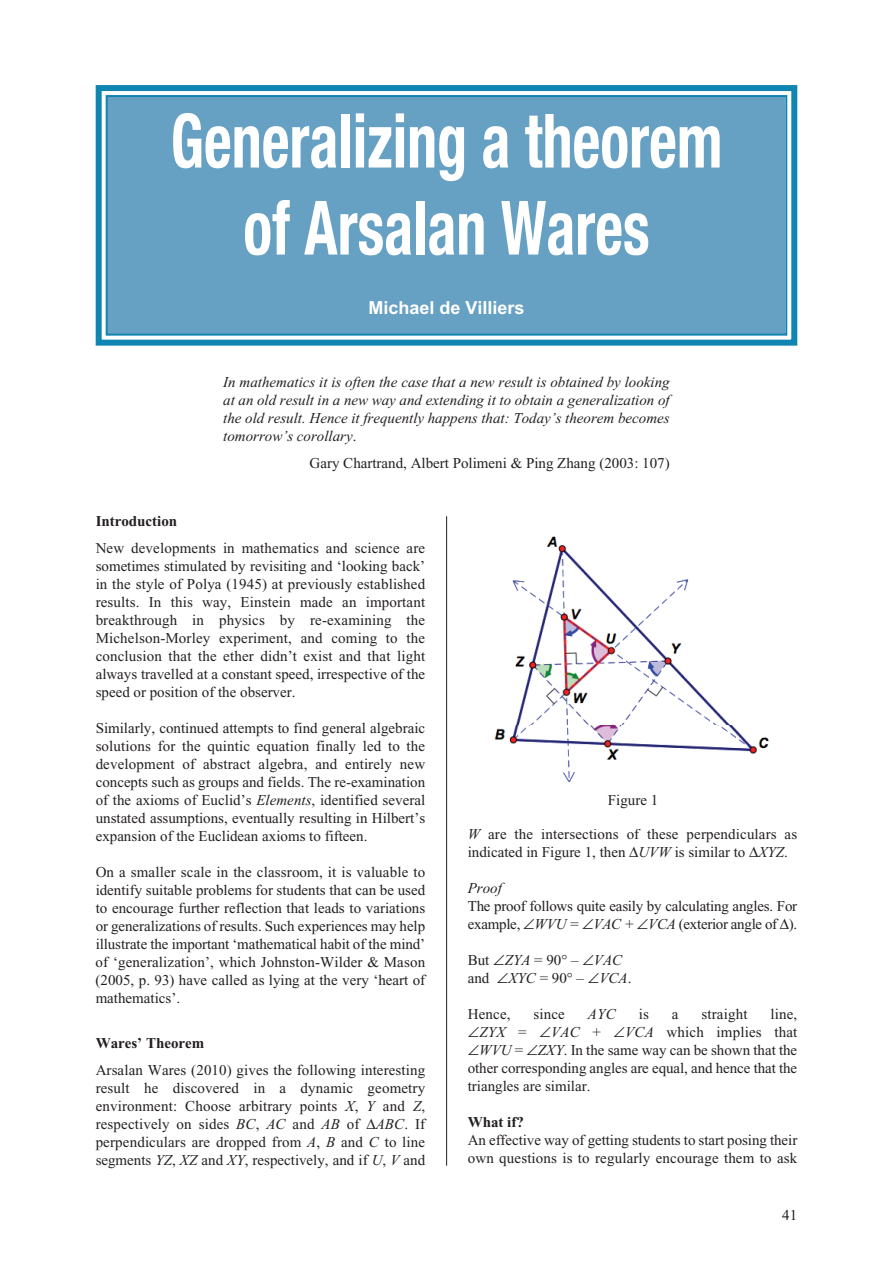
<style>
.page{position:relative;width:893px;height:1263px;background:#fff}
.page>*{position:absolute;margin:0;border:0;box-sizing:border-box;transform-origin:0 0}
.t1{font:700 condensed 75px/87px "Helvetica Neue";color:#fff;text-align:center;scale:.8 1}
.t2{font:700 18px "Arial";color:#fff}
.t3{font:15px/18px "Times New Roman";color:#231f20;text-align:justify}
.t4{font:italic 15px/18px "Times New Roman";color:#231f20;text-align:justify}
.t5{font:700 15px "Times New Roman";color:#231f20}
.s1{font-style:normal}
.s2{font-style:italic}
</style>
<div class="page">
<div style="left:108px;top:97px;width:677px;height:237px;background:#66a1c4"></div>
<div style="left:96px;top:85px;width:701px;height:261px;border:6px solid #1085b2"></div>
<div style="left:106px;top:95px;width:681px;height:241px;border:2px solid #1085b2"></div>
<hr style="left:446px;top:516px;width:1px;height:650px;background:#231f20">
<img style="left:494px;top:536px;width:275px;height:246px">
<h1 class="t1" style="left:171px;top:96px;width:691px">Generalizing a theorem of Arsalan Wares</h1>
<p class="t2" style="left:368px;top:296px;width:158px">Michael de Villiers</p>
<p class="t4" style="left:223px;top:373px;width:448px">In mathematics it is often the case that a new result is obtained by looking at an old result in a new way and extending it to obtain a generalization of the old result. Hence it frequently happens that: Today’s theorem becomes tomorrow’s corollary<span class="s1">.</span></p>
<p class="t3" style="left:310px;top:454px;width:362px">Gary Chartrand, Albert Polimeni &amp; Ping Zhang (2003: 107)</p>
<p class="t5" style="left:96px;top:513px;width:83px">Introduction</p>
<p class="t3" style="left:96px;top:539px;width:331px">New developments in mathematics and science are sometimes stimulated by revisiting and ‘looking back’ in the style of Polya (1945) at previously established results. In this way, Einstein made an important breakthrough in physics by re-examining the Michelson-Morley experiment, and coming to the conclusion that the ether didn’t exist and that light always travelled at a constant speed, irrespective of the speed or position of the observer.</p>
<p class="t3" style="left:96px;top:719px;width:331px">Similarly, continued attempts to find general algebraic solutions for the quintic equation finally led to the development of abstract algebra, and entirely new concepts such as groups and fields. The re-examination of the axioms of Euclid’s <span class="s2">Elements</span>, identified several unstated assumptions, eventually resulting in Hilbert’s expansion of the Euclidean axioms to fifteen.</p>
<p class="t3" style="left:96px;top:863px;width:331px">On a smaller scale in the classroom, it is valuable to identify suitable problems for students that can be used to encourage further reflection that leads to variations or generalizations of results. Such experiences may help illustrate the important ‘mathematical habit of the mind’ of ‘generalization’, which Johnston-Wilder &amp; Mason (2005, p. 93) have called as lying at the very ‘heart of mathematics’.</p>
<p class="t5" style="left:96px;top:1035px;width:110px">Wares’ Theorem</p>
<p class="t3" style="left:96px;top:1061px;width:331px">Arsalan Wares (2010) gives the following interesting result he discovered in a dynamic geometry environment: Choose arbitrary points <span class="s2">X</span>, <span class="s2">Y</span> and <span class="s2">Z</span>, respectively on sides <span class="s2">BC</span>, <span class="s2">AC</span> and <span class="s2">AB</span> of ∆<span class="s2">ABC</span>. If perpendiculars are dropped from <span class="s2">A</span>, <span class="s2">B</span> and <span class="s2">C</span> to line segments <span class="s2">YZ</span>, <span class="s2">XZ</span> and <span class="s2">XY</span>, respectively, and if <span class="s2">U</span>, <span class="s2">V</span> and</p>
<p class="t3" style="left:608px;top:791px;width:52px">Figure 1</p>
<p class="t3" style="left:468px;top:825px;width:331px"><span class="s2">W</span> are the intersections of these perpendiculars as indicated in Figure 1, then ∆<span class="s2">UVW</span> is similar to ∆<span class="s2">XYZ</span>.</p>
<p class="t4" style="left:468px;top:879px;width:36px">Proof</p>
<p class="t3" style="left:468px;top:897px;width:331px">The proof follows quite easily by calculating angles. For example, ∠<span class="s2">WVU =</span> ∠<span class="s2">VAC +</span> ∠<span class="s2">VCA</span> (exterior angle of ∆).</p>
<p class="t3" style="left:468px;top:951px;width:165px">But ∠<span class="s2">ZYA</span> = 90° – ∠<span class="s2">VAC </span>and ∠<span class="s2">XYC</span> = 90° – ∠<span class="s2">VCA</span>.</p>
<p class="t3" style="left:468px;top:1005px;width:44px">Hence,</p>
<p class="t3" style="left:534px;top:1005px;width:33px">since</p>
<p class="t4" style="left:588px;top:1005px;width:29px">AYC</p>
<p class="t3" style="left:639px;top:1005px;width:12px">is</p>
<p class="t3" style="left:672px;top:1005px;width:8px">a</p>
<p class="t3" style="left:701px;top:1005px;width:48px">straight</p>
<p class="t3" style="left:468px;top:1005px;width:331px;text-indent:303px">line, ∠<span class="s2">ZYX</span> = ∠<span class="s2">VAC</span> + ∠<span class="s2">VCA</span> which implies that ∠<span class="s2">WVU</span> = ∠<span class="s2">ZXY</span>. In the same way can be shown that the other corresponding angles are equal, and hence that the triangles are similar.</p>
<p class="t5" style="left:468px;top:1114px;width:58px">What if?</p>
<p class="t3" style="left:468px;top:1131px;width:331px">An effective way of getting students to start posing their own questions is to regularly encourage them to ask</p>
<p class="t3" style="left:782px;top:1206px;width:16px">41</p>
</div>
